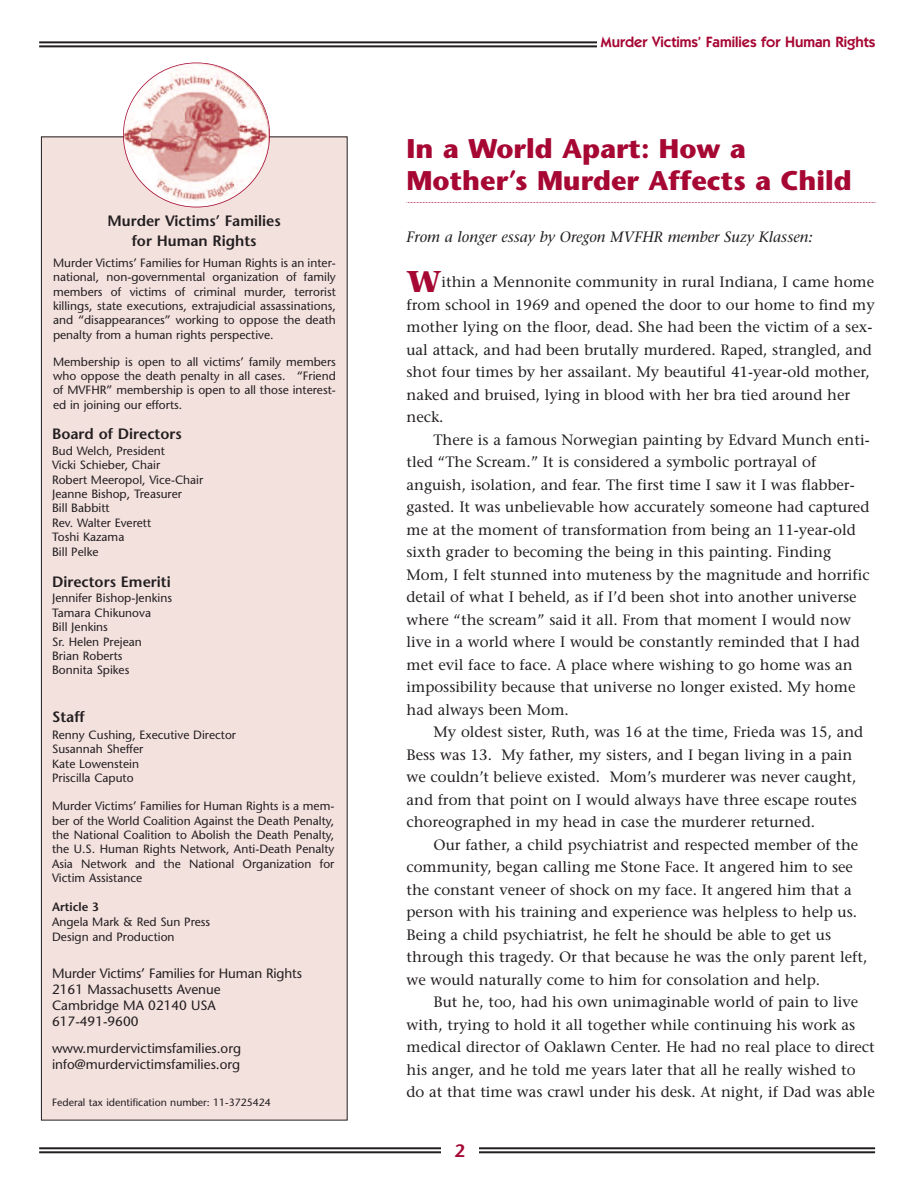
<style>
.page{position:relative;width:918px;height:1188px;background:#fff}
.page>*{position:absolute;margin:0;border:0;box-sizing:border-box;transform-origin:0 0}
.t1{font:700 27px/32.4px "Stone Sans";color:#a60733}
.t2{font:600 18px "Stone Sans";color:#a60733}
.t3{font:15px/22.5px "Stone Serif";color:#231f20}
.t4{font:600 15px/20px "Stone Sans";color:#231f20;text-align:center}
.t5{font:italic 15px "Stone Serif";color:#231f20}
.t6{font:600 15px "Itc Kabel";color:#a60733}
.t7{font:13.5px/16.2px "Stone Sans";color:#231f20}
.t8{font:12px/14.4px "Stone Sans";color:#231f20}
.t9{font:600 12px "Stone Sans";color:#231f20}
.t10{font:10.5px "Stone Sans";color:#231f20}
.s1{font-weight:700;font-size:30px;color:#a60733}
</style>
<div class="page">
<hr style="left:39px;top:1147px;width:836px;height:2px;background:#231f20">
<hr style="left:39px;top:1151px;width:836px;height:2px;background:#231f20">
<div style="left:441px;top:1142px;width:37px;height:27px;background:#fff"></div>
<hr style="left:39px;top:41px;width:836px;height:2px;background:#231f20">
<hr style="left:39px;top:45px;width:836px;height:2px;background:#231f20">
<div style="left:598px;top:35px;width:279px;height:24px;background:#fff"></div>
<div style="left:41px;top:137px;width:306px;height:983px;background:#f3e1de"></div>
<img style="left:124px;top:63px;width:145px;height:144px;border-radius:50%">
<svg style="left:406px;top:202px;width:470px;height:1px"></svg>
<p class="t4" style="left:107px;top:213px;width:175px">Murder Victims’ Families for Human Rights</p>
<p class="t8" style="left:53px;top:257px;width:284px;text-align:justify">Murder Victims’ Families for Human Rights is an inter&shy;national, non-governmental organization of family members of victims of criminal murder, terrorist killings, state executions, extrajudicial assassinations, and “disappearances” working to oppose the death penalty from a human rights perspective.</p>
<p class="t8" style="left:53px;top:356px;width:284px;text-align:justify">Membership is open to all victims’ family members who oppose the death penalty in all cases. “Friend of MVFHR” membership is open to all those interest&shy;ed in joining our efforts.</p>
<p class="t4" style="left:52px;top:425px;width:131px">Board of Directors</p>
<p class="t8" style="left:52px;top:445px;width:153px">Bud Welch, President<br>Vicki Schieber, Chair<br>Robert Meeropol, Vice-Chair<br>Jeanne Bishop, Treasurer<br>Bill Babbitt<br>Rev. Walter Everett<br>Toshi Kazama<br>Bill Pelke</p>
<p class="t4" style="left:52px;top:573px;width:120px">Directors Emeriti</p>
<p class="t8" style="left:52px;top:592px;width:121px">Jennifer Bishop-Jenkins<br>Tamara Chikunova<br>Bill Jenkins<br>Sr. Helen Prejean<br>Brian Roberts<br>Bonnita Spikes</p>
<p class="t4" style="left:52px;top:708px;width:34px">Staff</p>
<p class="t8" style="left:52px;top:729px;width:186px">Renny Cushing, Executive Director<br>Susannah Sheffer<br>Kate Lowenstein<br>Priscilla Caputo</p>
<p class="t8" style="left:52px;top:800px;width:284px;text-align:justify">Murder Victims’ Families for Human Rights is a mem&shy;ber of the World Coalition Against the Death Penalty, the National Coalition to Abolish the Death Penalty, the U.S. Human Rights Network, Anti-Death Penalty Asia Network and the National Organization for Victim Assistance</p>
<p class="t9" style="left:52px;top:902px;width:48px">Article 3</p>
<p class="t8" style="left:52px;top:915px;width:160px;line-height:15px">Angela Mark &amp; Red Sun Press<br>Design and Production</p>
<p class="t7" style="left:52px;top:966px;width:251px">Murder Victims’ Families for Human Rights<br>2161 Massachusetts Avenue<br>Cambridge MA 02140 USA<br>617-491-9600</p>
<p class="t7" style="left:52px;top:1042px;width:191px">www.murdervictimsfamilies.org info@murdervictimsfamilies.org</p>
<p class="t10" style="left:52px;top:1098px;width:220px">Federal tax identification number: 11-3725424</p>
<p class="t6" style="left:601px;top:37px;width:276px">Murder Victims’ Families for Human Rights</p>
<h1 class="t1" style="left:406px;top:135px;width:447px">In a World Apart: How a<br>Mother’s Murder Affects a Child</h1>
<p class="t5" style="left:406px;top:231px;width:408px">From a longer essay by Oregon MVFHR member Suzy Klassen:</p>
<p class="t3" style="left:406px;top:272px;width:470px"><span class="s1">W</span>ithin a Mennonite community in rural Indiana, I came home from school in 1969 and opened the door to our home to find my mother lying on the floor, dead. She had been the victim of a sex&shy;ual attack, and had been brutally murdered. Raped, strangled, and shot four times by her assailant. My beautiful 41-year-old mother, naked and bruised, lying in blood with her bra tied around her neck.</p>
<p class="t3" style="left:407px;top:430px;width:465px;text-indent:27px">There is a famous Norwegian painting by Edvard Munch enti&shy;tled “The Scream.” It is considered a symbolic portrayal of anguish, isolation, and fear. The first time I saw it I was flabber&shy;gasted. It was unbelievable how accurately someone had captured me at the moment of transformation from being an 11-year-old sixth grader to becoming the being in this painting. Finding Mom, I felt stunned into muteness by the magnitude and horrific detail of what I beheld, as if I’d been shot into another universe where “the scream” said it all. From that moment I would now live in a world where I would be constantly reminded that I had met evil face to face. A place where wishing to go home was an impossibility because that universe no longer existed. My home had always been Mom.</p>
<p class="t3" style="left:407px;top:722px;width:458px;text-indent:27px">My oldest sister, Ruth, was 16 at the time, Frieda was 15, and Bess was 13. My father, my sisters, and I began living in a pain we couldn’t believe existed. Mom’s murderer was never caught, and from that point on I would always have three escape routes choreographed in my head in case the murderer returned.</p>
<p class="t3" style="left:407px;top:835px;width:462px;text-indent:27px">Our father, a child psychiatrist and respected member of the community, began calling me Stone Face. It angered him to see the constant veneer of shock on my face. It angered him that a person with his training and experience was helpless to help us.<br>Being a child psychiatrist, he felt he should be able to get us through this tragedy. Or that because he was the only parent left, we would naturally come to him for consolation and help.</p>
<p class="t3" style="left:407px;top:992px;width:470px;text-indent:27px">But he, too, had his own unimaginable world of pain to live with, trying to hold it all together while continuing his work as medical director of Oaklawn Center. He had no real place to direct his anger, and he told me years later that all he really wished to do at that time was crawl under his desk. At night, if Dad was able</p>
<p class="t2" style="left:454px;top:1143px;width:12px">2</p>
</div>
